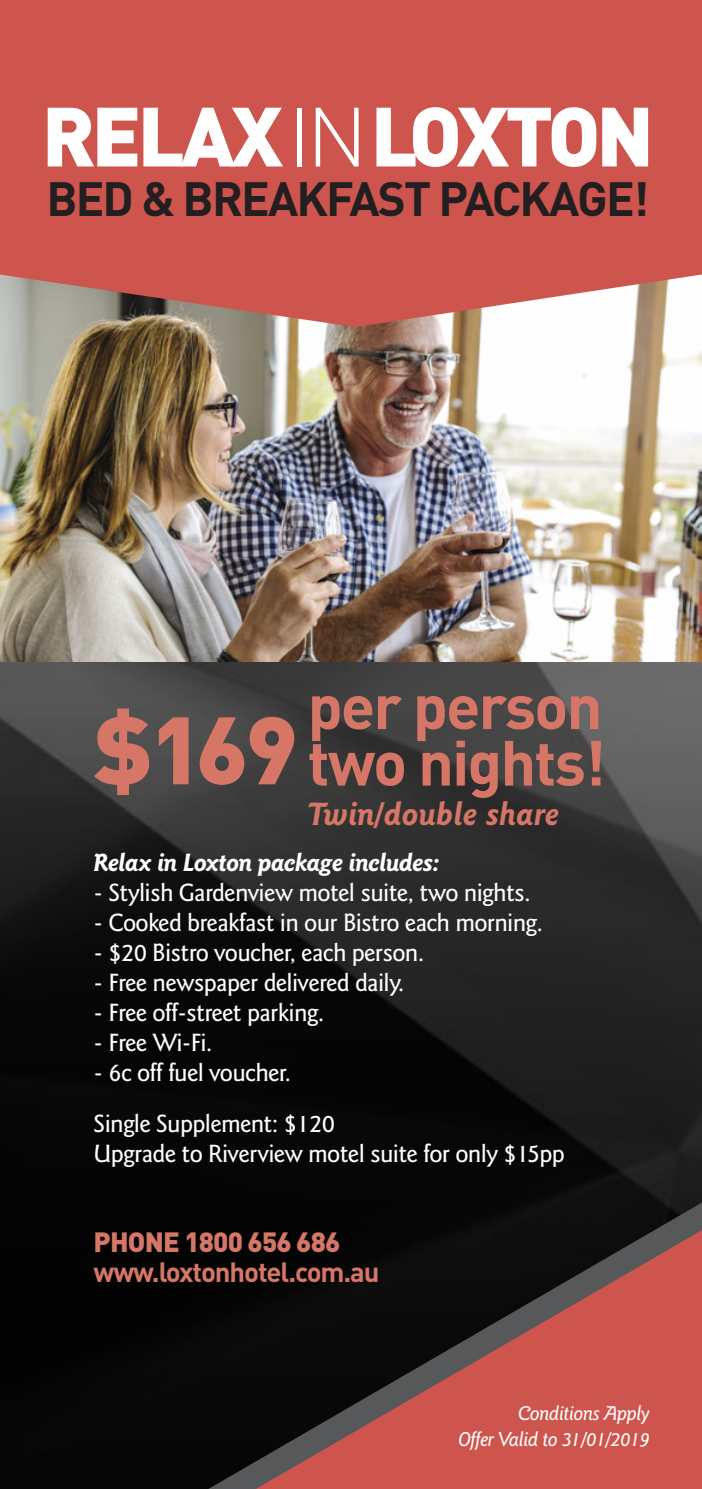
<style>
.page{position:relative;width:702px;height:1489px;background:#fff}
.page>*{position:absolute;margin:0;border:0;box-sizing:border-box;transform-origin:0 0}
.t1{font:900 94px "DIN";color:#d57666}
.t2{font:900 82.5px "DIN";letter-spacing:-.05em;color:#fff}
.t3{font:700 62.75px/56.5px "DIN";letter-spacing:-.03em;color:#d57666}
.t4{font:700 47.5px "DIN";letter-spacing:-.04em;color:#231f20}
.t5{font:italic 700 32.5px "Goudy Sans IT Cby BT";color:#d57666}
.t6{font:700 27.5px "DIN";letter-spacing:-.04em;color:#d57666}
.t7{font:900 27.5px "DIN";letter-spacing:-.03em;color:#d57666}
.t8{font:500 25px "Goudy Sans IT Cby BT";letter-spacing:-.03em;color:#fff}
.t9{font:italic 700 25px "Goudy Sans IT Cby BT";letter-spacing:-.03em;color:#fff}
.t10{font:italic 500 20px "Goudy Sans IT Cby BT";letter-spacing:-.03em;color:#fff}
.s1{font-weight:300}
</style>
<div class="page">
<img style="left:0;top:661px;width:702px;height:827px">
<svg style="left:208px;top:1202px;width:494px;height:286px;background:#0b0c0c"></svg>
<img style="left:0;top:327px;width:702px;height:334px">
<svg style="left:0;top:0;width:702px;height:327px;background:#cb5d54"></svg>
<svg style="left:256px;top:1230px;width:446px;height:258px;background:#723733"></svg>
<p class="t2" style="left:42px;top:81px;width:613px">RELAX <span class="s1">IN</span> LOXTON</p>
<p class="t4" style="left:46px;top:168px;width:604px">BED &amp; BREAKFAST PACKAGE!</p>
<p class="t1" style="left:94px;top:687px;width:206px">$169</p>
<p class="t3" style="left:307px;top:675px;width:300px">per person two nights!</p>
<p class="t5" style="left:308px;top:793px;width:253px">Twin/double share</p>
<p class="t9" style="left:94px;top:846px;width:348px">Relax in Loxton package includes:</p>
<p class="t8" style="left:94px;top:876px;width:438px">- Stylish Gardenview motel suite, two nights.</p>
<p class="t8" style="left:94px;top:906px;width:451px">- Cooked breakfast in our Bistro each morning.</p>
<p class="t8" style="left:94px;top:936px;width:332px">- $20 Bistro voucher, each person.</p>
<p class="t8" style="left:94px;top:966px;width:312px">- Free newspaper delivered daily.</p>
<p class="t8" style="left:94px;top:996px;width:232px">- Free off-street parking.</p>
<p class="t8" style="left:94px;top:1026px;width:120px">- Free Wi-Fi.</p>
<p class="t8" style="left:94px;top:1056px;width:199px">- 6c off fuel voucher.</p>
<p class="t8" style="left:94px;top:1108px;width:243px">Single Supplement: $120</p>
<p class="t8" style="left:94px;top:1138px;width:473px">Upgrade to Riverview motel suite for only $15pp</p>
<p class="t7" style="left:94px;top:1223px;width:248px">PHONE 1800 656 686</p>
<p class="t6" style="left:94px;top:1253px;width:287px">www.loxtonhotel.com.au</p>
<p class="t10" style="left:518px;top:1400px;width:133px">Conditions Apply</p>
<p class="t10" style="left:458px;top:1427px;width:193px">Offer Valid to 31/01/2019</p>
</div>
